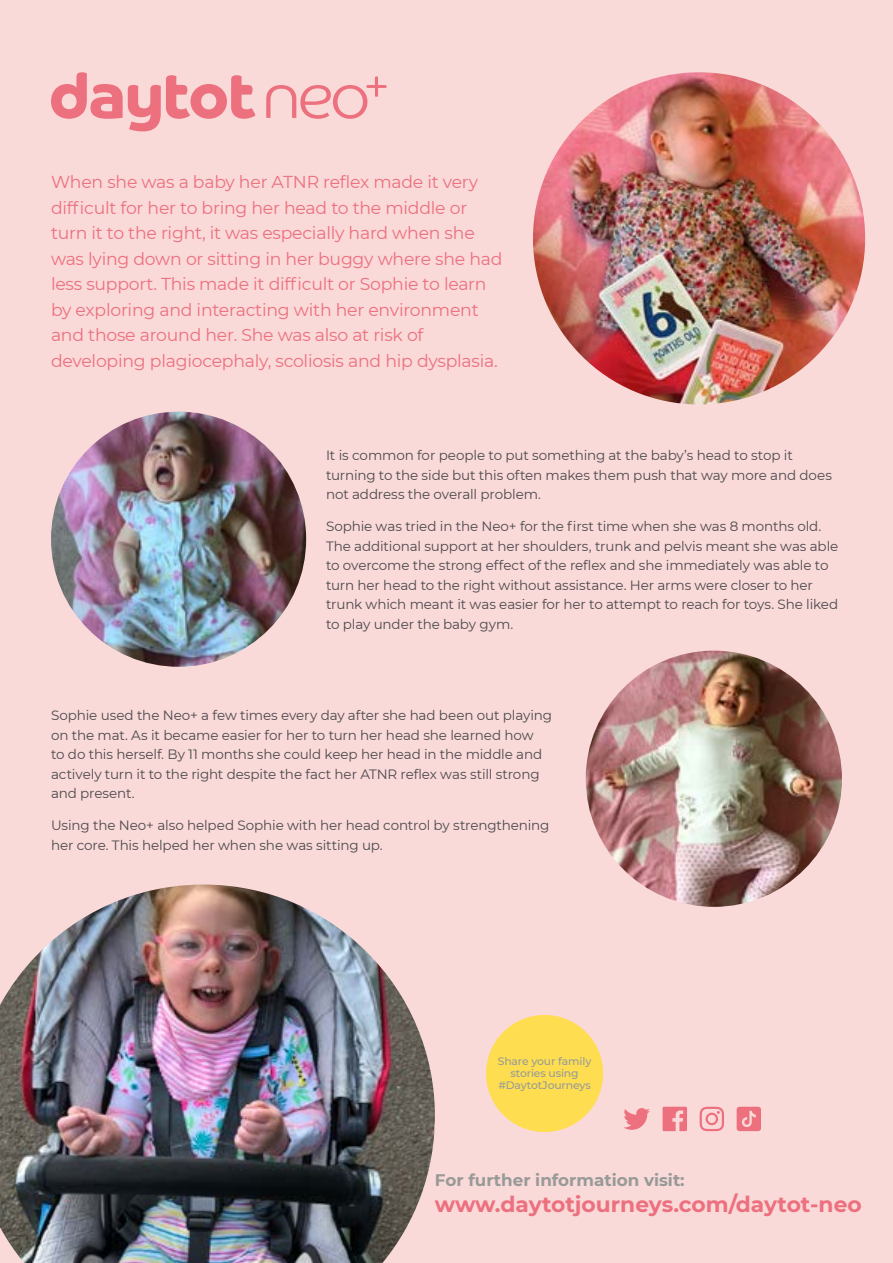
<style>
.page{position:relative;width:893px;height:1263px;background:#fad9d9}
.page>*{position:absolute;margin:0;border:0;box-sizing:border-box;transform-origin:0 0}
.t1{font:700 21.75px "Montserrat";color:#ec707e}
.t2{font:17.25px/25.5px "Montserrat";letter-spacing:-.015em;color:#ec707e}
.t3{font:700 16.8px "Montserrat";color:#979a97}
.t4{font:13.5px/19.5px "Montserrat";letter-spacing:-.01em;color:#4c4a4c}
.t5{font:500 10.8px/12.1px "Montserrat";letter-spacing:-.01em;color:#979a97;text-align:center}
</style>
<div class="page">
<svg style="left:623px;top:1108px;width:27px;height:22px"></svg>
<svg style="left:663px;top:1107px;width:24px;height:24px"></svg>
<svg style="left:700px;top:1107px;width:24px;height:24px"></svg>
<svg style="left:737px;top:1107px;width:24px;height:24px"></svg>
<img style="left:51px;top:412px;width:255px;height:255px;border-radius:128px">
<div style="left:486px;top:1015px;width:117px;height:117px;background:#fede50;border-radius:50%"></div>
<svg style="left:51px;top:72px;width:204px;height:59px"></svg>
<svg style="left:266px;top:76px;width:121px;height:43px"></svg>
<img style="left:533px;top:72px;width:332px;height:332px;border-radius:166px">
<img style="left:586px;top:651px;width:256px;height:256px;border-radius:128px">
<img style="left:0;top:884px;width:435px;height:379px">
<p class="t2" style="left:51px;top:169px;width:453px">When she was a baby her ATNR reflex made it very difficult for her to bring her head to the middle or turn it to the right, it was especially hard when she was lying down or sitting in her buggy where she had less support. This made it difficult or Sophie to learn by exploring and interacting with her environment and those around her. She was also at risk of developing plagiocephaly, scoliosis and hip dysplasia.</p>
<p class="t4" style="left:326px;top:445px;width:507px">It is common for people to put something at the baby’s head to stop it turning to the side but this often makes them push that way more and does not address the overall problem.</p>
<p class="t4" style="left:326px;top:516px;width:514px">Sophie was tried in the Neo+ for the first time when she was 8 months old.<br>The additional support at her shoulders, trunk and pelvis meant she was able to overcome the strong effect of the reflex and she immediately was able to turn her head to the right without assistance. Her arms were closer to her trunk which meant it was easier for her to attempt to reach for toys. She liked to play under the baby gym.</p>
<p class="t4" style="left:51px;top:705px;width:503px">Sophie used the Neo+ a few times every day after she had been out playing on the mat. As it became easier for her to turn her head she learned how<br>to do this herself. By 11 months she could keep her head in the middle and actively turn it to the right despite the fact her ATNR reflex was still strong and present.</p>
<p class="t4" style="left:51px;top:815px;width:500px">Using the Neo+ also helped Sophie with her head control by strengthening her core. This helped her when she was sitting up.</p>
<p class="t5" style="left:498px;top:1055px;width:95px">Share your family stories using #DaytotJourneys</p>
<p class="t3" style="left:435px;top:1168px;width:251px">For further information visit:</p>
<h1 class="t1" style="left:435px;top:1188px;width:428px">www.daytotjourneys.com/daytot-neo</h1>
</div>
